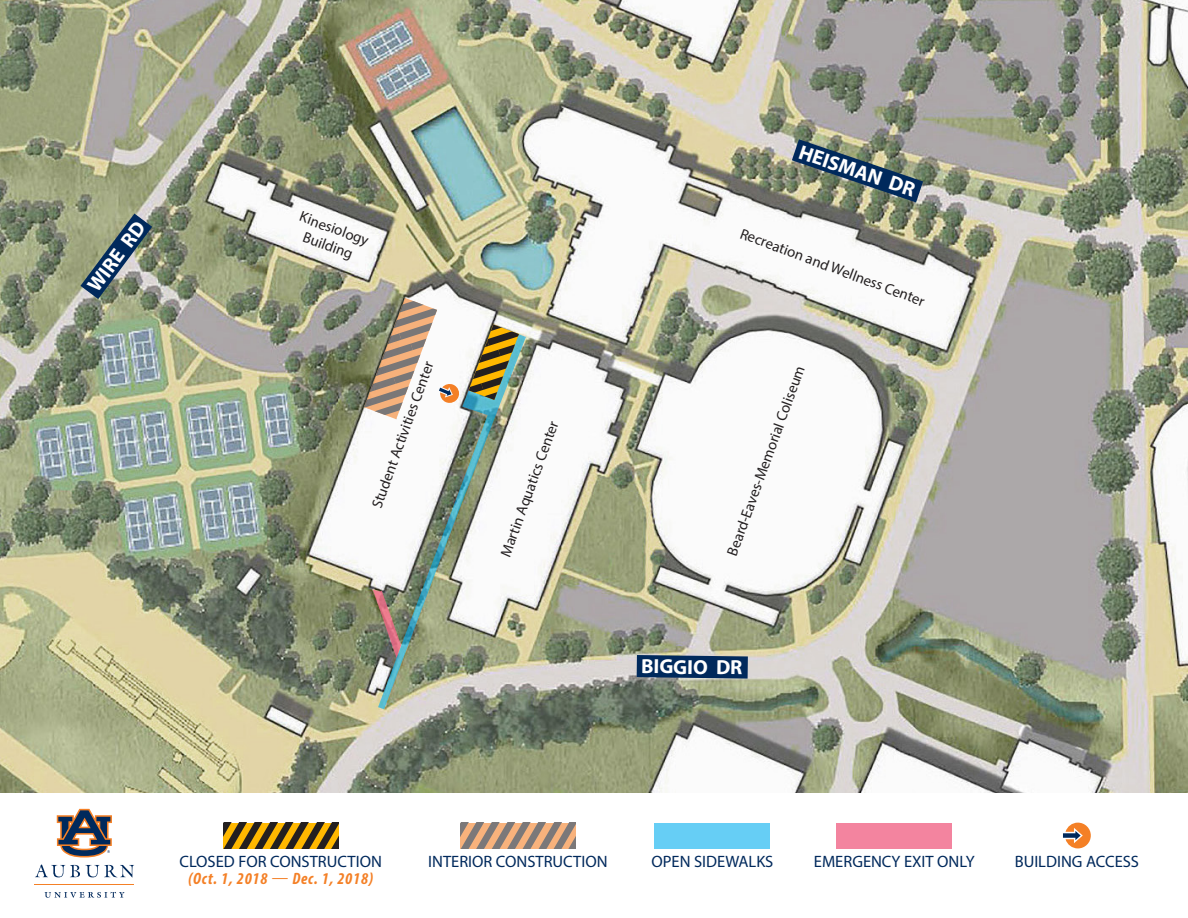
<style>
.page{position:relative;width:1188px;height:918px;background:#fff}
.page>*{position:absolute;margin:0;border:0;box-sizing:border-box;transform-origin:0 0}
.t1{font:700 20.55px "Myriad Pro";color:#fff}
.t2{font:16.5px "Myriad Pro";color:#00295c}
.t3{font:italic 700 condensed 16.5px "Myriad Pro";letter-spacing:.05em;color:#f48026}
.t4{font:15px "Myriad Pro";color:#231f20}
.s1{font-weight:400;font-style:normal;font-stretch:normal}
</style>
<div class="page">
<img style="left:0;top:0;width:1188px;height:793px">
<svg style="left:57px;top:809px;width:55px;height:49px"></svg>
<svg style="left:35px;top:864px;width:99px;height:14px"></svg>
<hr style="left:35px;top:884px;width:99px;height:1px;background:#f48026">
<svg style="left:44px;top:892px;width:81px;height:6px"></svg>
<svg style="left:223px;top:823px;width:115px;height:25px;background:#8e6910"></svg>
<div style="left:837px;top:823px;width:115px;height:25px;background:#f3849f"></div>
<div style="left:655px;top:823px;width:115px;height:25px;background:#66cef5"></div>
<svg style="left:1063px;top:823px;width:28px;height:25px"></svg>
<svg style="left:460px;top:823px;width:116px;height:25px;background:#b8947a"></svg>
<img style="left:378px;top:334px;width:148px;height:375px">
<img style="left:469px;top:324px;width:50px;height:76px">
<svg style="left:373px;top:589px;width:28px;height:69px;background:#8f786d"></svg>
<img style="left:792px;top:139px;width:131px;height:63px">
<svg style="left:637px;top:655px;width:111px;height:24px;background:#0f3563"></svg>
<svg style="left:80px;top:214px;width:72px;height:85px;background:#6b7c7a"></svg>
<svg style="left:364px;top:298px;width:96px;height:121px"></svg>
<p class="t1" style="left:81px;top:281px;width:83px;rotate:-53deg">WIRE RD</p>
<p class="t4" style="left:304px;top:207px;width:74px;rotate:21deg">Kinesiology</p>
<p class="t4" style="left:307px;top:227px;width:54px;rotate:21deg">Building</p>
<p class="t4" style="left:368px;top:504px;width:156px;rotate:-70deg">Student Activities Center</p>
<p class="t4" style="left:496px;top:553px;width:145px;rotate:-70deg">Martin Aquatics Center</p>
<p class="t1" style="left:804px;top:138px;width:123px;rotate:19deg">HEISMAN DR</p>
<p class="t4" style="left:744px;top:223px;width:197px;rotate:21deg">Recreation and Wellness Center</p>
<p class="t4" style="left:723px;top:552px;width:203px;rotate:-70deg">Beard-Eaves-Memorial Coliseum</p>
<p class="t1" style="left:641px;top:653px;width:103px;rotate:1deg">BIGGIO DR</p>
<p class="t2" style="left:180px;top:852px;width:204px">CLOSED FOR CONSTRUCTION</p>
<p class="t3" style="left:188px;top:868px;width:187px">(Oct. 1, 2018 <span class="s1">—</span> Dec. 1, 2018)</p>
<p class="t2" style="left:428px;top:851px;width:181px">INTERIOR CONSTRUCTION</p>
<p class="t2" style="left:1015px;top:851px;width:126px">BUILDING ACCESS</p>
<p class="t2" style="left:651px;top:851px;width:123px">OPEN SIDEWALKS</p>
<p class="t2" style="left:814px;top:851px;width:162px">EMERGENCY EXIT ONLY</p>
</div>
